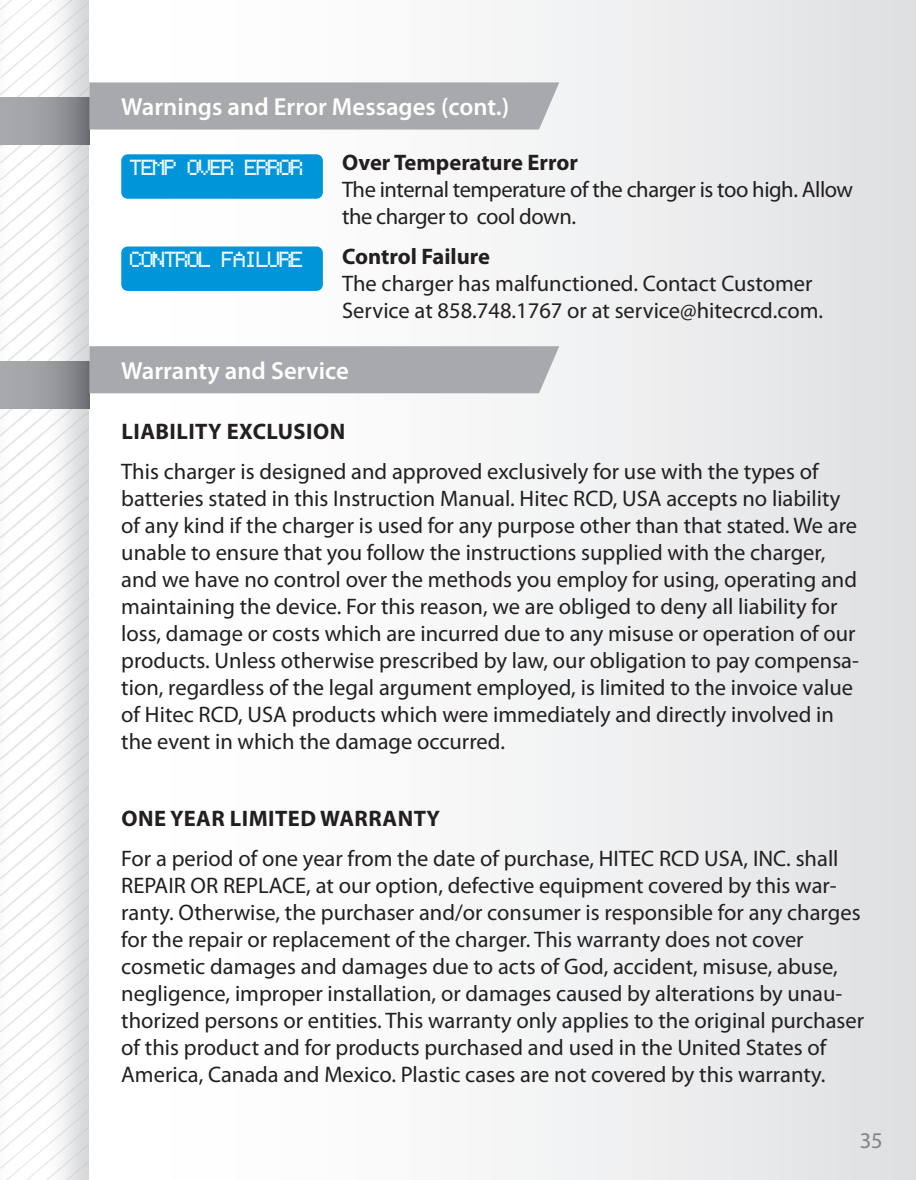
<style>
.page{position:relative;width:916px;height:1180px;background:#fff}
.page>*{position:absolute;margin:0;border:0;box-sizing:border-box;transform-origin:0 0}
.t1{font:600 24.75px "Myriad Pro";color:#fff}
.t2{font:22.5px/27px "Myriad Pro";color:#231f20}
.t3{font:700 22.5px "Myriad Pro";letter-spacing:.005em;color:#231f20}
.t4{font:22.5px/27px "Myriad Pro";letter-spacing:-.02em;color:#231f20}
.t5{font:22.5px "Myriad Pro";color:#808285}
.t6{font:18px "Nine Pin";color:#fff}
</style>
<div class="page">
<svg style="left:12px;top:333px;width:33px;height:847px"></svg>
<img style="left:45px;top:26px;width:44px;height:71px">
<img style="left:45px;top:144px;width:44px;height:36px">
<img style="left:45px;top:180px;width:44px;height:85px">
<img style="left:45px;top:265px;width:44px;height:68px">
<img style="left:45px;top:333px;width:44px;height:847px">
<div style="left:89px;top:0;width:826px;height:1180px;background:linear-gradient(to right,#fff,#e2e3e5)"></div>
<img style="left:0;top:0;width:12px;height:44px">
<img style="left:0;top:50px;width:12px;height:45px">
<img style="left:0;top:144px;width:12px;height:54px">
<img style="left:0;top:204px;width:12px;height:62px">
<img style="left:0;top:272px;width:12px;height:79px">
<img style="left:0;top:357px;width:12px;height:62px">
<img style="left:0;top:425px;width:12px;height:755px">
<div style="left:121px;top:154px;width:202px;height:45px;background:#0095d9;border-radius:6px"></div>
<div style="left:121px;top:246px;width:202px;height:45px;background:#0095d9;border-radius:6px"></div>
<div style="left:0;top:97px;width:89px;height:47px;background:linear-gradient(to right,#b2b3b7,#7b7d80)"></div>
<div style="left:0;top:361px;width:89px;height:47px;background:linear-gradient(to right,#b2b3b7,#7b7d80)"></div>
<div style="left:89px;top:82px;width:470px;height:48px;background:#a8a9ad"></div>
<div style="left:89px;top:346px;width:470px;height:47px;background:#a8a9ad"></div>
<p class="t1" style="left:121px;top:91px;width:389px">Warnings and Error Messages (cont.)</p>
<p class="t6" style="left:130px;top:159px;width:174px">TEMP OVER ERROR</p>
<p class="t6" style="left:130px;top:252px;width:174px">CONTROL FAILURE</p>
<p class="t3" style="left:342px;top:148px;width:237px">Over Temperature Error</p>
<p class="t4" style="left:342px;top:176px;width:512px">The internal temperature of the charger is too high. Allow the charger to cool down.</p>
<p class="t3" style="left:342px;top:241px;width:149px">Control Failure</p>
<p class="t2" style="left:342px;top:269px;width:482px">The charger has malfunctioned. Contact Customer<br>Service at 858.748.1767 or at service@hitecrcd.com.</p>
<p class="t1" style="left:121px;top:355px;width:229px">Warranty and Service</p>
<p class="t3" style="left:121px;top:417px;width:225px">LIABILITY EXCLUSION</p>
<p class="t2" style="left:121px;top:458px;width:739px">This charger is designed and approved exclusively for use with the types of batteries stated in this Instruction Manual. Hitec RCD, USA accepts no liability of any kind if the charger is used for any purpose other than that stated. We are unable to ensure that you follow the instructions supplied with the charger, and we have no control over the methods you employ for using, operating and maintaining the device. For this reason, we are obliged to deny all liability for loss, damage or costs which are incurred due to any misuse or operation of our products. Unless otherwise prescribed by law, our obligation to pay compensa&shy;tion, regardless of the legal argument employed, is limited to the invoice value of Hitec RCD, USA products which were immediately and directly involved in the event in which the damage occurred.</p>
<p class="t3" style="left:121px;top:804px;width:320px">ONE YEAR LIMITED WARRANTY</p>
<p class="t2" style="left:121px;top:845px;width:744px">For a period of one year from the date of purchase, HITEC RCD USA, INC. shall REPAIR OR REPLACE, at our option, defective equipment covered by this war&shy;ranty. Otherwise, the purchaser and/or consumer is responsible for any charges for the repair or replacement of the charger. This warranty does not cover cosmetic damages and damages due to acts of God, accident, misuse, abuse, negligence, improper installation, or damages caused by alterations by unau&shy;thorized persons or entities. This warranty only applies to the original purchaser of this product and for products purchased and used in the United States of America, Canada and Mexico. Plastic cases are not covered by this warranty.</p>
<p class="t5" style="left:859px;top:1126px;width:25px">35</p>
</div>
